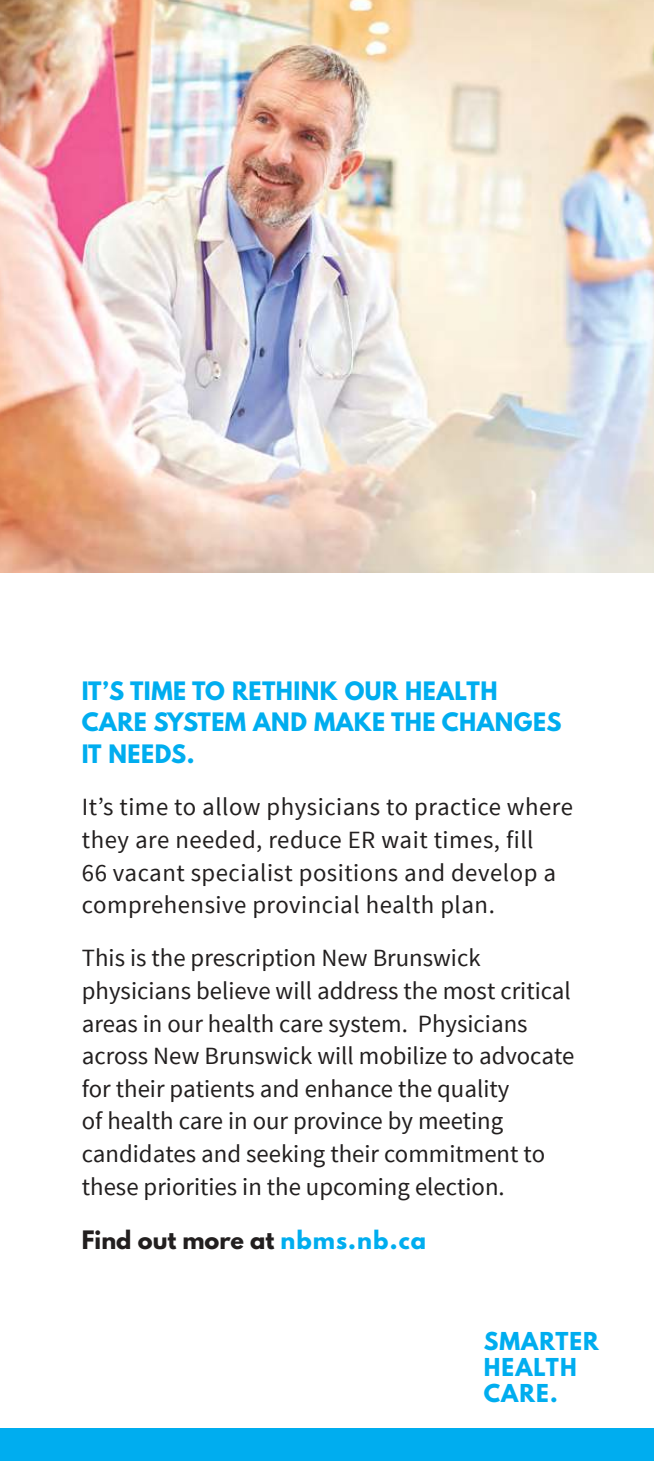
<style>
.page{position:relative;width:654px;height:1461px;background:#fff}
.page>*{position:absolute;margin:0;border:0;box-sizing:border-box;transform-origin:0 0}
.t1{font:24.75px/32.6px "Source Sans Pro";color:#221f1f}
.t2{font:24.75px/32.6px "Source Sans Pro";letter-spacing:.02em;color:#221f1f}
.t3{font:700 22.5px/31.5px "League Spartan";letter-spacing:.02em;color:#00adef}
.t4{font:700 22.5px "League Spartan";color:#221f1f}
.t5{font:700 21.82px/25.9px "League Spartan";letter-spacing:.05em;color:#00adef}
.s1{color:#00adef}
</style>
<div class="page">
<img style="left:0;top:0;width:654px;height:572px">
<div style="left:0;top:1427px;width:654px;height:33px;background:#00adef"></div>
<p class="t3" style="left:82px;top:677px;width:481px">IT’S TIME TO RETHINK OUR HEALTH<br>CARE SYSTEM AND MAKE THE CHANGES<br>IT NEEDS.</p>
<p class="t2" style="left:82px;top:791px;width:493px">It’s time to allow physicians to practice where they are needed, reduce ER wait times, fill<br>66 vacant specialist positions and develop a comprehensive provincial health plan.</p>
<p class="t1" style="left:82px;top:942px;width:494px">This is the prescription New Brunswick physicians believe will address the most critical areas in our health care system. Physicians across New Brunswick will mobilize to advocate for their patients and enhance the quality<br>of health care in our province by meeting candidates and seeking their commitment to these priorities in the upcoming election.</p>
<p class="t4" style="left:82px;top:1228px;width:346px">Find out more at <span class="s1">nbms.nb.ca</span></p>
<p class="t5" style="left:484px;top:1330px;width:117px">SMARTER<br>HEALTH<br>CARE.</p>
</div>
